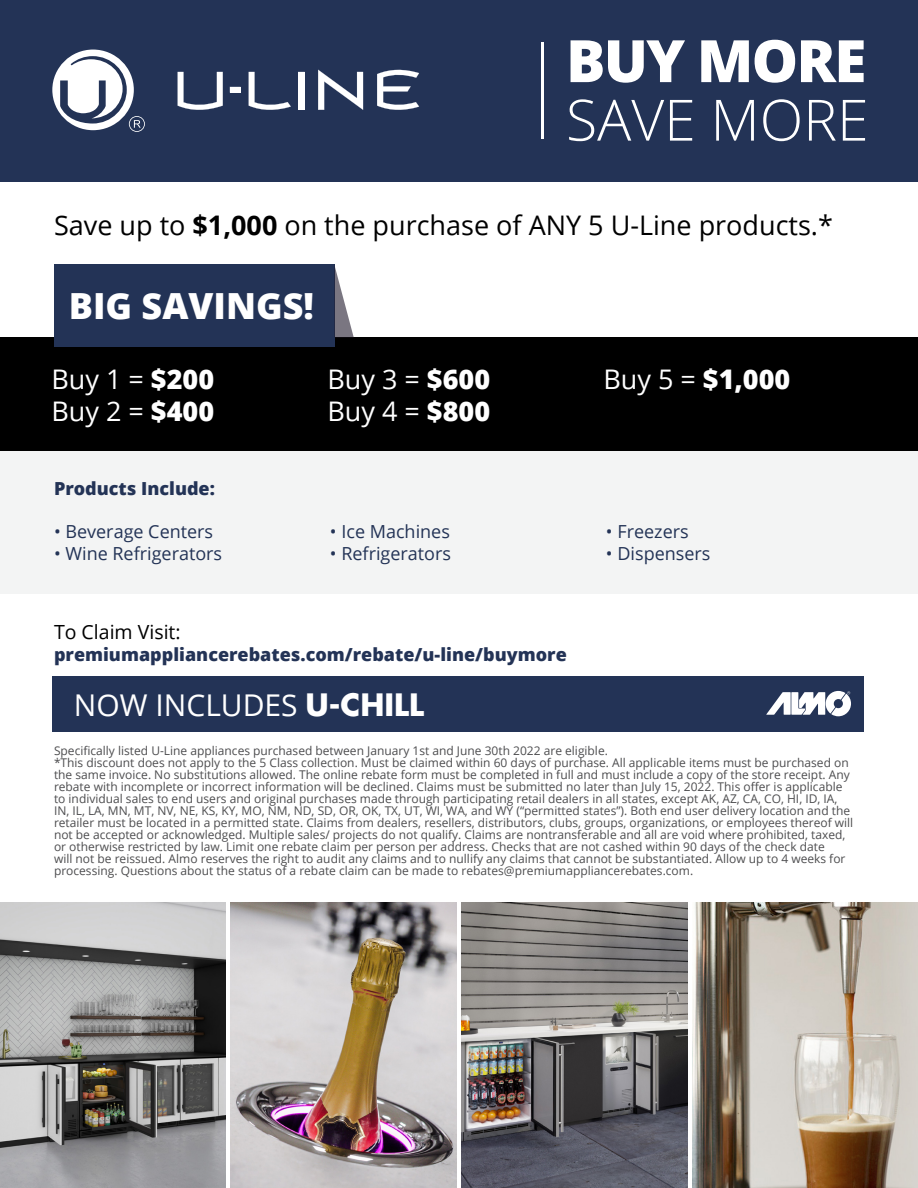
<style>
.page{position:relative;width:918px;height:1188px;background:#fff}
.page>*{position:absolute;margin:0;border:0;box-sizing:border-box;transform-origin:0 0}
.t1{font:800 58.5px "Open Sans";letter-spacing:-.03em;color:#fff}
.t2{font:300 57px "Open Sans";color:#fff}
.t3{font:800 36px "Open Sans";color:#fff}
.t4{font:30px "Open Sans";color:#fff}
.t5{font:27px "Open Sans";color:#000}
.t6{font:27px/32.4px "Open Sans";color:#fff}
.t7{font:800 27px "Open Sans";color:#fff}
.t8{font:19.5px "Open Sans";color:#000}
.t9{font:18px "Open Sans";color:#233356}
.t10{font:800 18px "Open Sans";color:#233356}
.t11{font:12px/12px "Open Sans";color:#4d4d4f}
.s1{font-weight:700}
.s2{font-weight:800}
.s3{font-weight:400}
.s4{font-family:"Futura Std";font-weight:700}
</style>
<div class="page">
<img style="left:0;top:903px;width:226px;height:285px">
<img style="left:231px;top:903px;width:225px;height:285px">
<img style="left:462px;top:903px;width:225px;height:285px">
<img style="left:692px;top:903px;width:226px;height:285px">
<div style="left:52px;top:676px;width:812px;height:55px;background:#233356"></div>
<div style="left:0;top:451px;width:918px;height:143px;background:#f3f4f4"></div>
<div style="left:0;top:0;width:918px;height:181px;background:#233356"></div>
<div style="left:0;top:338px;width:918px;height:113px;background:#000"></div>
<svg style="left:298px;top:72px;width:7px;height:38px"></svg>
<svg style="left:230px;top:87px;width:11px;height:6px"></svg>
<svg style="left:318px;top:70px;width:45px;height:40px"></svg>
<svg style="left:377px;top:69px;width:42px;height:41px"></svg>
<svg style="left:249px;top:72px;width:42px;height:38px"></svg>
<svg style="left:178px;top:72px;width:45px;height:38px"></svg>
<svg style="left:52px;top:50px;width:93px;height:82px"></svg>
<hr style="left:542px;top:42px;width:2px;height:97px;background:#fff">
<svg style="left:766px;top:691px;width:85px;height:25px"></svg>
<div style="left:54px;top:264px;width:280px;height:83px;background:#233356"></div>
<svg style="left:334px;top:264px;width:20px;height:74px"></svg>
<h1 class="t1" style="left:566px;top:16px;width:302px">BUY MORE</h1>
<h2 class="t2" style="left:566px;top:81px;width:304px">SAVE MORE</h2>
<h3 class="t5" style="left:54px;top:206px;width:781px">Save up to <span class="s1">$1,000</span> on the purchase of ANY 5 U-Line products.*</h3>
<h3 class="t3" style="left:69px;top:279px;width:247px">BIG SAVINGS!</h3>
<h3 class="t6" style="left:51px;top:362px;width:164px">Buy 1 = <span class="s2">$200<br></span>Buy 2 = <span class="s2">$400</span></h3>
<h3 class="t6" style="left:327px;top:362px;width:164px">Buy 3 = <span class="s2">$600<br></span>Buy 4 = <span class="s2">$800</span></h3>
<h3 class="t7" style="left:603px;top:358px;width:189px"><span class="s3">Buy 5 =</span> $1,000</h3>
<h3 class="t10" style="left:54px;top:475px;width:162px">Products Include:</h3>
<h3 class="t9" style="left:54px;top:520px;width:161px">• Beverage Centers</h3>
<h3 class="t9" style="left:54px;top:541px;width:170px">• Wine Refrigerators</h3>
<h3 class="t9" style="left:330px;top:520px;width:121px">• Ice Machines</h3>
<h3 class="t9" style="left:330px;top:541px;width:123px">• Refrigerators</h3>
<h3 class="t8" style="left:54px;top:619px;width:128px">To Claim Visit:</h3>
<h3 class="t10" style="left:54px;top:640px;width:514px">premiumappliancerebates.com/rebate/u-line/buymore</h3>
<h3 class="t4" style="left:74px;top:685px;width:352px">NOW INCLUDES <span class="s4">U-CHILL</span></h3>
<h3 class="t9" style="left:606px;top:520px;width:84px">• Freezers</h3>
<h3 class="t9" style="left:606px;top:541px;width:106px">• Dispensers</h3>
<p class="t11" style="left:54px;top:745px;width:801px">Specifically listed U-Line appliances purchased between January 1st and June 30th 2022 are eligible.<br>*This discount does not apply to the 5 Class collection. Must be claimed within 60 days of purchase. All applicable items must be purchased on the same invoice. No substitutions allowed. The online rebate form must be completed in full and must include a copy of the store receipt. Any rebate with incomplete or incorrect information will be declined. Claims must be submitted no later than July 15, 2022. This offer is applicable to individual sales to end users and original purchases made through participating retail dealers in all states, except AK, AZ, CA, CO, HI, ID, IA, IN, IL, LA, MN, MT, NV, NE, KS, KY, MO, NM, ND, SD, OR, OK, TX, UT, WI, WA, and WY (“permitted states”). Both end user delivery location and the retailer must be located in a permitted state. Claims from dealers, resellers, distributors, clubs, groups, organizations, or employees thereof will not be accepted or acknowledged. Multiple sales/ projects do not qualify. Claims are nontransferable and all are void where prohibited, taxed, or otherwise restricted by law. Limit one rebate claim per person per address. Checks that are not cashed within 90 days of the check date<br>will not be reissued. Almo reserves the right to audit any claims and to nullify any claims that cannot be substantiated. Allow up to 4 weeks for processing. Questions about the status of a rebate claim can be made to rebates@premiumappliancerebates.com.</p>
</div>
